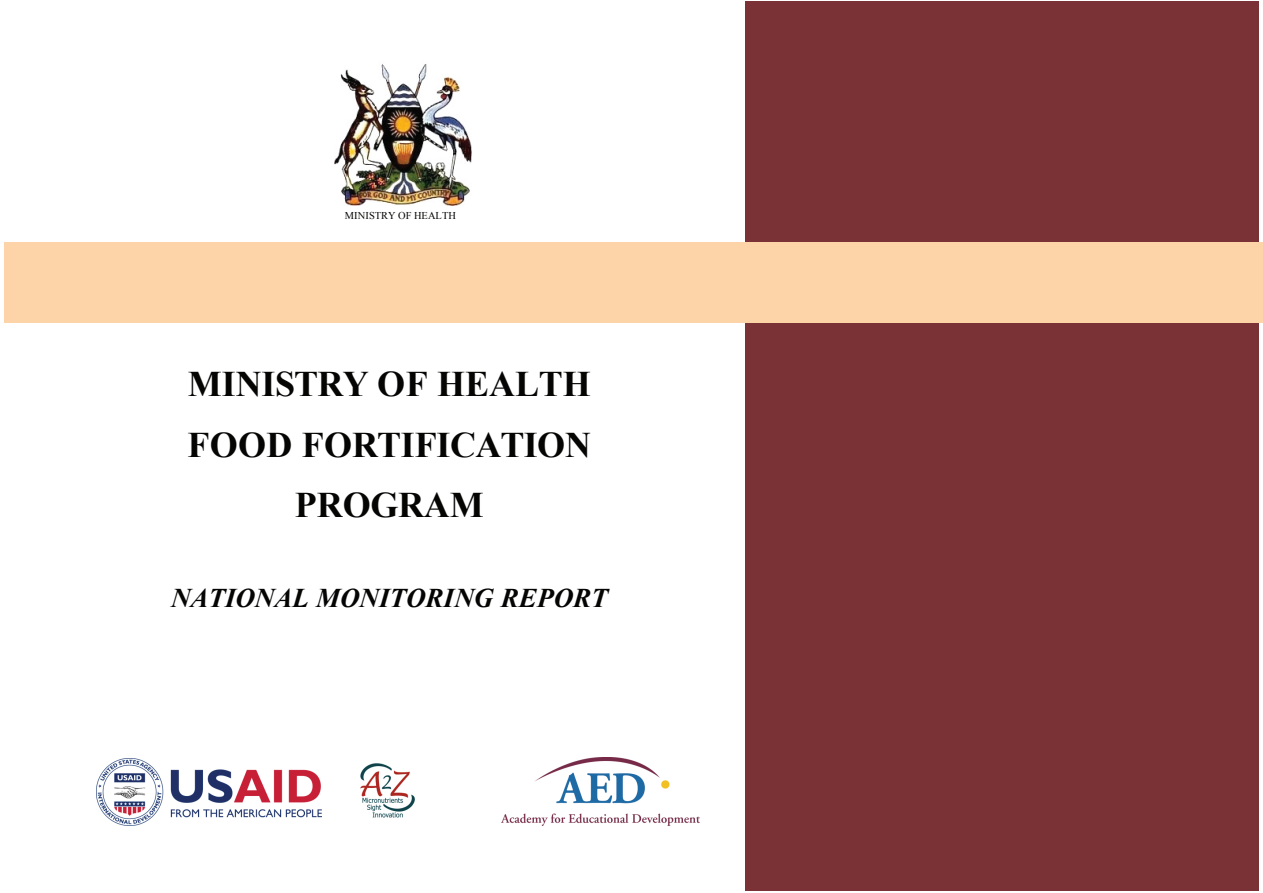
<style>
.page{position:relative;width:1263px;height:893px;background:#fff}
.page>*{position:absolute;margin:0;border:0;box-sizing:border-box;transform-origin:0 0}
.t1{font:700 36px/60.6px "Times New Roman";letter-spacing:-.005em;color:#050504;text-align:center}
.t2{font:italic 700 27px "Times New Roman";color:#050504}
.t3{font:10.5px "Times New Roman";letter-spacing:.01em;color:#050504}
</style>
<div class="page">
<img style="left:334px;top:64px;width:137px;height:141px">
<div style="left:746px;top:2px;width:512px;height:889px;background:#7b3236"></div>
<div style="left:4px;top:243px;width:1259px;height:80px;background:#fdd4a8"></div>
<img style="left:96px;top:759px;width:225px;height:67px">
<img style="left:360px;top:763px;width:55px;height:55px">
<img style="left:501px;top:757px;width:198px;height:69px">
<p class="t3" style="left:345px;top:210px;width:113px">MINISTRY OF HEALTH</p>
<p class="t1" style="left:188px;top:353px;width:405px">MINISTRY OF HEALTH<br>FOOD FORTIFICATION<br>PROGRAM</p>
<p class="t2" style="left:171px;top:582px;width:438px">NATIONAL MONITORING REPORT</p>
</div>
